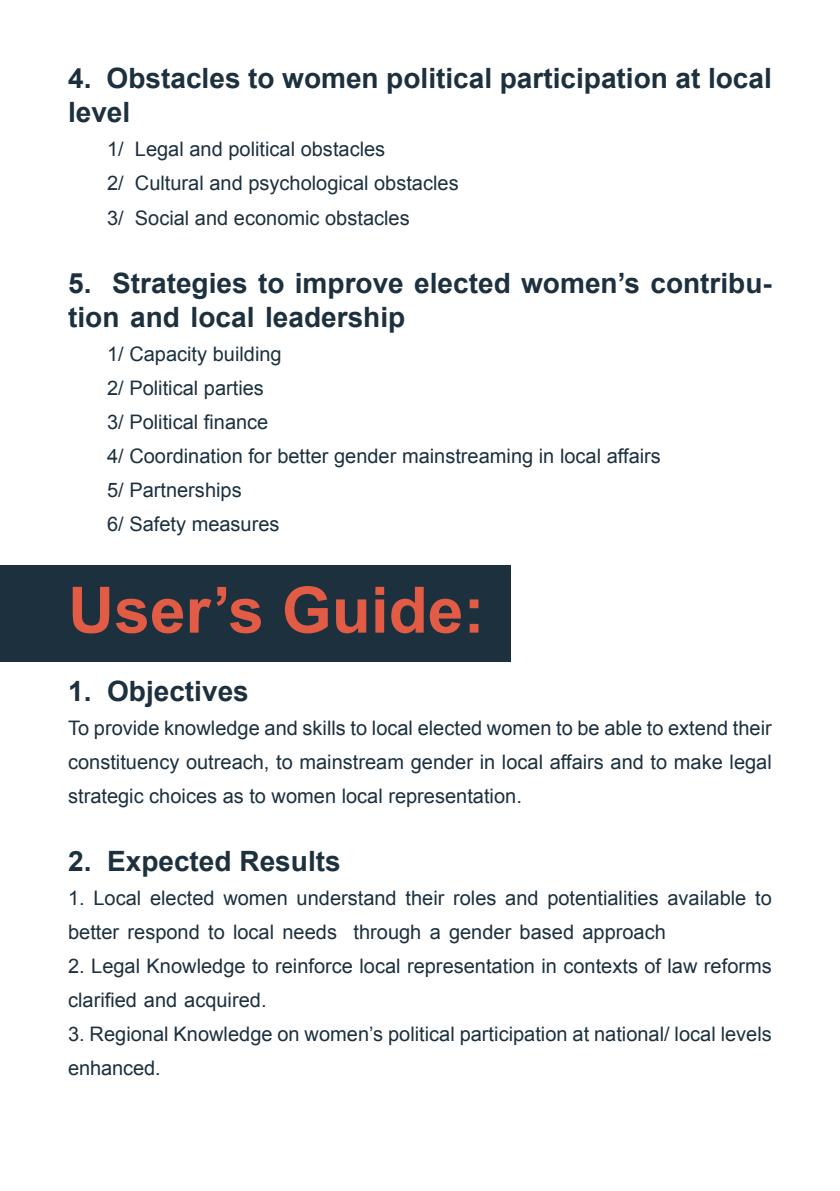
<style>
.page{position:relative;width:840px;height:1191px;background:#fff}
.page>*{position:absolute;margin:0;border:0;box-sizing:border-box;transform-origin:0 0}
.t1{font:700 64px "Arial";color:#e25b45}
.t2{font:700 28px/34px "Arial";color:#1c303e}
.t3{font:20px/34px "Arial";color:#1c303e}
</style>
<div class="page">
<div style="left:0;top:566px;width:510px;height:96px;background:#1c303e"></div>
<h2 class="t2" style="left:107px;top:63px;width:666px">Obstacles to women political participation at local</h2>
<h2 class="t2" style="left:68px;top:63px;width:64px">4. level</h2>
<p class="t3" style="left:107px;top:133px;width:18px">1/</p>
<p class="t3" style="left:135px;top:133px;width:252px">Legal and political obstacles</p>
<p class="t3" style="left:107px;top:167px;width:18px">2/</p>
<p class="t3" style="left:135px;top:167px;width:325px">Cultural and psychological obstacles</p>
<p class="t3" style="left:107px;top:201px;width:18px">3/</p>
<p class="t3" style="left:135px;top:201px;width:276px">Social and economic obstacles</p>
<h2 class="t2" style="left:68px;top:267px;width:25px">5.</h2>
<h2 class="t2" style="left:112px;top:267px;width:660px">Strategies to improve elected women s’ contribu-</h2>
<h2 class="t2" style="left:68px;top:301px;width:338px">tion and local leadership</h2>
<p class="t3" style="left:107px;top:337px;width:555px">1/ Capacity building<br>2/ Political parties<br>3/ Political finance<br>4/ Coordination for better gender mainstreaming in local affairs<br>5/ Partnerships<br>6/ Safety measures</p>
<h1 class="t1" style="left:68px;top:568px;width:418px">User s’ Guide:</h1>
<h2 class="t2" style="left:107px;top:675px;width:143px">Objectives</h2>
<h2 class="t2" style="left:68px;top:675px;width:25px">1.</h2>
<p class="t3" style="left:68px;top:711px;width:704px;text-align:justify">To provide knowledge and skills to local elected women to be able to extend their constituency outreach, to mainstream gender in local affairs and to make legal strategic choices as to women local representation.</p>
<h2 class="t2" style="left:68px;top:845px;width:25px">2.</h2>
<p class="t3" style="left:353px;top:881px;width:419px;text-indent:-285px">1. Local elected women understand their roles and potentialities available to through a gender based approach</p>
<h2 class="t2" style="left:107px;top:845px;width:235px">Expected Results</h2>
<p class="t3" style="left:68px;top:915px;width:270px">better respond to local needs</p>
<p class="t3" style="left:68px;top:949px;width:704px">2. Legal Knowledge to reinforce local representation in contexts of law reforms clarified and acquired.</p>
<p class="t3" style="left:68px;top:1017px;width:704px">3. Regional Knowledge on women s’ political participation at national/ local levels enhanced.</p>
</div>
